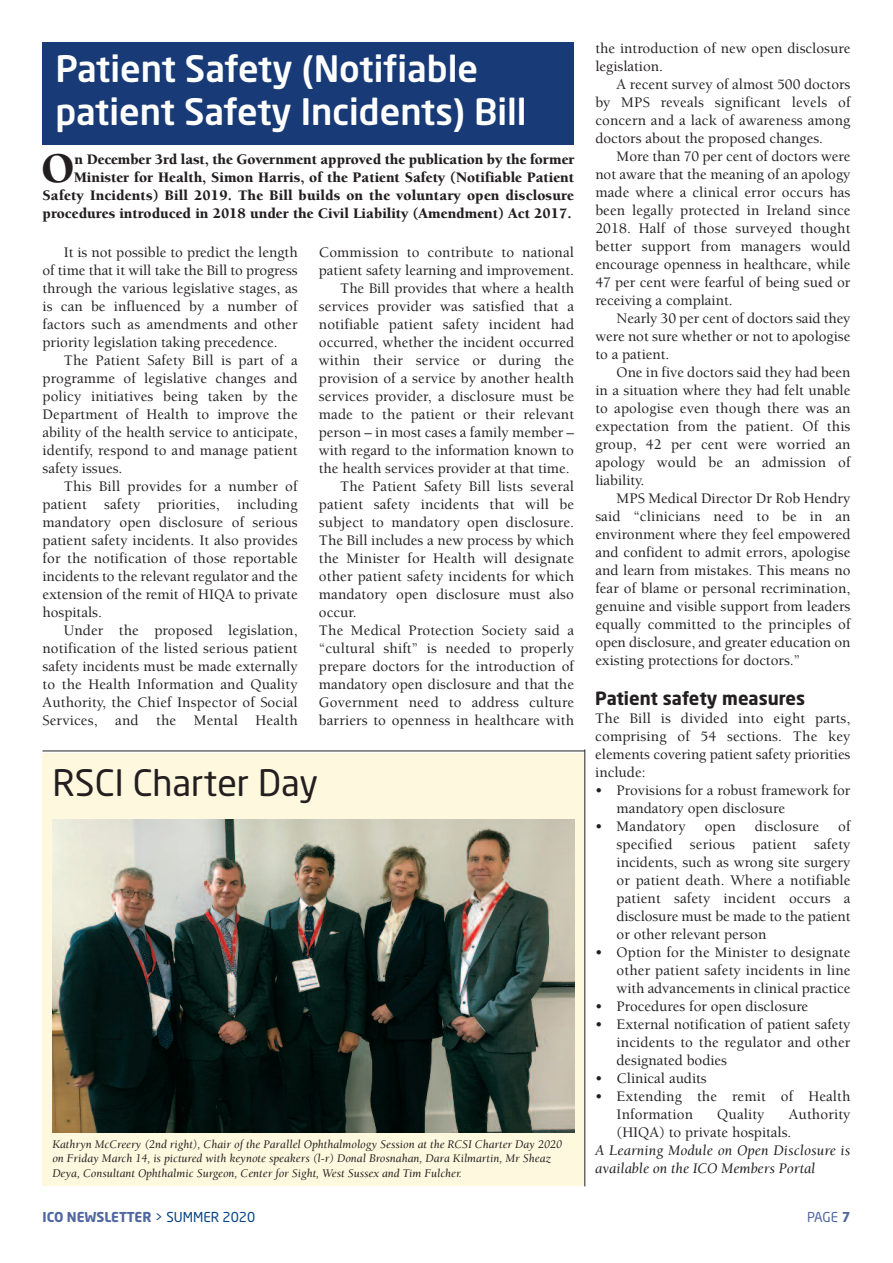
<style>
.page{position:relative;width:893px;height:1263px;background:#fff}
.page>*{position:absolute;margin:0;border:0;box-sizing:border-box;transform-origin:0 0}
.t1{font:900 43.35px "Berkeley";color:#231f20}
.t2{font:500 36px/43.2px "Neo Sans";color:#fff}
.t3{font:36px "Neo Sans";color:#231f20}
.t4{font:700 18px "Neo Sans";color:#231f20}
.t5{font:500 15px/18px "Berkeley";letter-spacing:.005em;color:#231f20;text-align:justify}
.t6{font:900 15px/18px "Berkeley";color:#231f20;text-align:right}
.t7{font:italic 15px/18px "Berkeley";letter-spacing:.005em;color:#231f20}
.t8{font:700 13.5px "Neo Sans";color:#5167a1}
.t9{font:13.5px "Neo Sans";color:#5167a1}
.t10{font:italic 12px/14.4px "Berkeley";color:#231f20}
.s1{font-weight:400;color:#054286}
.s2{font-weight:700}
</style>
<div class="page">
<div style="left:43px;top:43px;width:531px;height:102px;background:#183b77"></div>
<div style="left:43px;top:753px;width:542px;height:433px;background:#fef9de"></div>
<img style="left:52px;top:819px;width:522px;height:314px">
<hr style="left:43px;top:750px;width:542px;height:1px;background:#231f20">
<hr style="left:584px;top:749px;width:1px;height:437px;background:#231f20">
<h2 class="t2" style="left:55px;top:48px;width:473px">Patient Safety (Notifiable patient Safety Incidents) Bill</h2>
<h1 class="t1" style="left:42px;top:151px;width:34px">O</h1>
<p class="t6" style="left:43px;top:151px;width:533px">n December 3rd last, the Government approved the publication by the former Minister for Health, Simon Harris, of the Patient Safety (Notifiable Patient Safety Incidents) Bill 2019. The Bill builds on the voluntary open disclosure procedures introduced in 2018 under the Civil Liability (Amendment) Act 2017.</p>
<p class="t5" style="left:43px;top:245px;width:257px;text-indent:21px">It is not possible to predict the length of time that it will take the Bill to progress through the various legislative stages, as is can be influenced by a number of factors such as amendments and other priority legislation taking precedence.</p>
<p class="t5" style="left:43px;top:353px;width:257px;text-indent:21px">The Patient Safety Bill is part of a programme of legislative changes and policy initiatives being taken by the Department of Health to improve the ability of the health service to anticipate, identify, respond to and manage patient safety issues.</p>
<p class="t5" style="left:43px;top:479px;width:257px;text-indent:21px">This Bill provides for a number of patient safety priorities, including mandatory open disclosure of serious patient safety incidents. It also provides for the notification of those reportable incidents to the relevant regulator and the extension of the remit of HIQA to private hospitals.</p>
<p class="t5" style="left:43px;top:623px;width:257px;text-indent:21px">Under the proposed legislation, notification of the listed serious patient safety incidents must be made externally to the Health Information and Quality Authority, the Chief Inspector of Social Services, and the Mental Health</p>
<p class="t5" style="left:319px;top:245px;width:257px">Commission to contribute to national</p>
<p class="t5" style="left:319px;top:263px;width:257px">patient safety learning and improvement.</p>
<p class="t5" style="left:340px;top:281px;width:235px">The Bill provides that where a health</p>
<p class="t5" style="left:319px;top:299px;width:257px">services provider was satisfied that a</p>
<p class="t5" style="left:319px;top:317px;width:257px">notifiable patient safety incident had</p>
<p class="t5" style="left:319px;top:335px;width:257px">occurred, whether the incident occurred</p>
<p class="t5" style="left:319px;top:353px;width:257px">within their service or during the</p>
<p class="t5" style="left:319px;top:371px;width:257px">provision of a service by another health</p>
<p class="t5" style="left:319px;top:389px;width:257px">services provider, a disclosure must be</p>
<p class="t5" style="left:319px;top:407px;width:257px">made to the patient or their relevant</p>
<p class="t5" style="left:319px;top:425px;width:257px">person – in most cases a family member –</p>
<p class="t5" style="left:319px;top:443px;width:257px">with regard to the information known to</p>
<p class="t5" style="left:319px;top:461px;width:252px">the health services provider at that time.</p>
<p class="t5" style="left:340px;top:479px;width:235px">The Patient Safety Bill lists several</p>
<p class="t5" style="left:319px;top:497px;width:257px">patient safety incidents that will be</p>
<p class="t5" style="left:319px;top:515px;width:257px">subject to mandatory open disclosure.</p>
<p class="t5" style="left:319px;top:533px;width:257px">The Bill includes a new process by which</p>
<p class="t5" style="left:319px;top:551px;width:257px">the Minister for Health will designate</p>
<p class="t5" style="left:319px;top:569px;width:257px">other patient safety incidents for which</p>
<p class="t5" style="left:319px;top:587px;width:257px">mandatory open disclosure must also</p>
<p class="t5" style="left:319px;top:605px;width:39px">occur.</p>
<p class="t5" style="left:319px;top:623px;width:257px">The Medical Protection Society said a</p>
<p class="t5" style="left:319px;top:641px;width:257px">“cultural shift” is needed to properly</p>
<p class="t5" style="left:319px;top:659px;width:257px">prepare doctors for the introduction of</p>
<p class="t5" style="left:319px;top:677px;width:257px">mandatory open disclosure and that the</p>
<p class="t5" style="left:319px;top:695px;width:257px">Government need to address culture</p>
<p class="t5" style="left:319px;top:713px;width:257px">barriers to openness in healthcare with</p>
<h2 class="t3" style="left:52px;top:762px;width:267px">RSCI Charter Day</h2>
<p class="t10" style="left:52px;top:1138px;width:511px">Kathryn McCreery (2nd right), Chair of the Parallel Ophthalmology Session at the RCSI Charter Day 2020 on Friday March 14, is pictured with keynote speakers (l-r) Donal Brosnahan, Dara Kilmartin, Mr Sheaz<br>Deya, Consultant Ophthalmic Surgeon, Center for Sight, West Sussex and Tim Fulcher.</p>
<p class="t5" style="left:595px;top:41px;width:257px">the introduction of new open disclosure legislation.</p>
<p class="t5" style="left:595px;top:77px;width:257px;text-indent:21px">A recent survey of almost 500 doctors by MPS reveals significant levels of concern and a lack of awareness among doctors about the proposed changes.</p>
<p class="t5" style="left:595px;top:149px;width:257px;text-indent:21px">More than 70 per cent of doctors were not aware that the meaning of an apology made where a clinical error occurs has been legally protected in Ireland since 2018. Half of those surveyed thought better support from managers would encourage openness in healthcare, while 47 per cent were fearful of being sued or receiving a complaint.</p>
<p class="t5" style="left:595px;top:311px;width:257px;text-indent:21px">Nearly 30 per cent of doctors said they were not sure whether or not to apologise to a patient.</p>
<p class="t5" style="left:595px;top:365px;width:257px;text-indent:21px">One in five doctors said they had been in a situation where they had felt unable to apologise even though there was an expectation from the patient. Of this group, 42 per cent were worried an apology would be an admission of liability.</p>
<p class="t5" style="left:595px;top:491px;width:257px;text-indent:21px">MPS Medical Director Dr Rob Hendry said “clinicians need to be in an environment where they feel empowered and confident to admit errors, apologise and learn from mistakes. This means no fear of blame or personal recrimination, genuine and visible support from leaders equally committed to the principles of open disclosure, and greater education on existing protections for doctors.”</p>
<p class="t4" style="left:595px;top:688px;width:211px">Patient safety measures</p>
<p class="t5" style="left:595px;top:710px;width:257px">The Bill is divided into eight parts, comprising of 54 sections. The key elements covering patient safety priorities include:</p>
<p class="t5" style="left:617px;top:782px;width:235px;text-indent:-21px">• Provisions for a robust framework for mandatory open disclosure</p>
<p class="t5" style="left:595px;top:818px;width:92px">• Mandatory</p>
<p class="t5" style="left:705px;top:818px;width:33px">open</p>
<p class="t5" style="left:755px;top:818px;width:66px">disclosure</p>
<p class="t5" style="left:617px;top:818px;width:235px;text-indent:221px">of specified serious patient safety incidents, such as wrong site surgery or patient death. Where a notifiable patient safety incident occurs a disclosure must be made to the patient or other relevant person</p>
<p class="t5" style="left:617px;top:944px;width:235px;text-indent:-21px">• Option for the Minister to designate other patient safety incidents in line with advancements in clinical practice</p>
<p class="t5" style="left:595px;top:998px;width:214px">• Procedures for open disclosure</p>
<p class="t5" style="left:617px;top:1016px;width:235px;text-indent:-21px">• External notification of patient safety incidents to the regulator and other designated bodies</p>
<p class="t5" style="left:595px;top:1070px;width:113px">• Clinical audits</p>
<p class="t5" style="left:617px;top:1088px;width:235px;text-indent:-21px">• Extending the remit of Health<br>Information</p>
<p class="t5" style="left:617px;top:1106px;width:235px;text-indent:172px">Authority (HIQA) to private hospitals.</p>
<p class="t7" style="left:595px;top:1142px;width:257px">A Learning Module on Open Disclosure is available on the ICO Members Portal</p>
<p class="t5" style="left:717px;top:1106px;width:49px">Quality</p>
<p class="t8" style="left:43px;top:1210px;width:214px">ICO NEWSLETTER <span class="s1">&gt; SUMMER 2020</span></p>
<p class="t9" style="left:807px;top:1210px;width:45px">PAGE <span class="s2">7</span></p>
</div>
